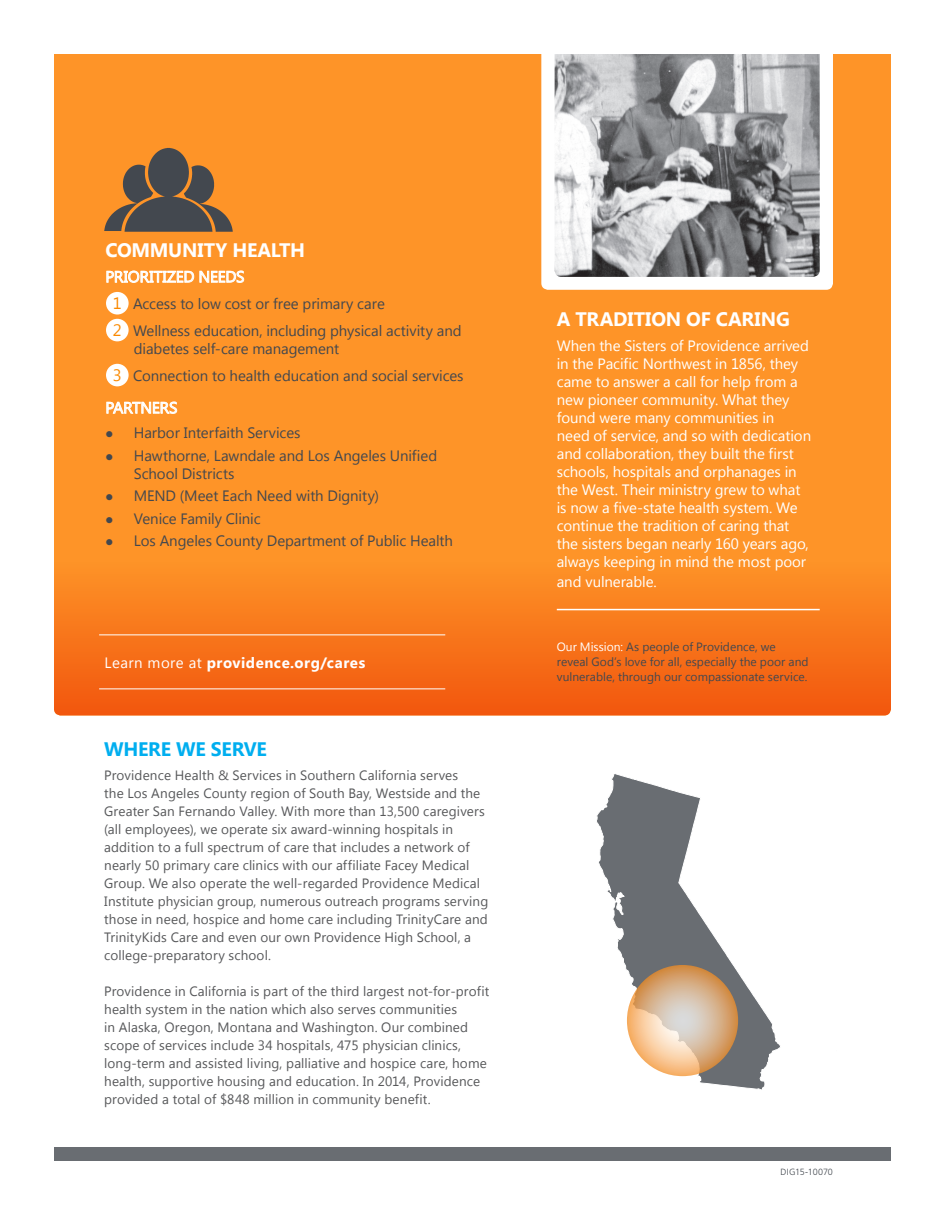
<style>
.page{position:relative;width:945px;height:1215px;background:#fff}
.page>*{position:absolute;margin:0;border:0;box-sizing:border-box;transform-origin:0 0}
.t1{font:700 19.5px "Microsoft New Tai Lue";letter-spacing:-.015em;color:#fff}
.t2{font:700 19.5px "Microsoft New Tai Lue";letter-spacing:-.015em;color:#00aeef}
.t3{font:16.5px "Microsoft New Tai Lue";color:#fa8900}
.t4{font:15.75px "Microsoft New Tai Lue";letter-spacing:-.015em;color:#fff}
.t5{font:15px/18px "Microsoft New Tai Lue";letter-spacing:-.005em;color:#fff}
.t6{font:15px/18px "Microsoft New Tai Lue";letter-spacing:-.005em;color:#43484f}
.t7{font:700 15px "Microsoft New Tai Lue";letter-spacing:.035em;color:#fff}
.t8{font:13.5px/18px "Microsoft New Tai Lue";letter-spacing:.01em;color:#57585a}
.Callout{font:12px/14.7px "Microsoft New Tai Lue";letter-spacing:.005em;color:#43484f}
.Callout-2{font:300 9px "Frutiger LT Std";letter-spacing:-.005em;color:#43484f}
.s1{font-weight:400}
.s2{color:#fff}
</style>
<div class="page">
<div style="left:54px;top:54px;width:837px;height:508px;background:#fe9428"></div>
<div style="left:54px;top:562px;width:837px;height:154px;background:linear-gradient(to bottom,#fd9428,#f2560e)"></div>
<hr style="left:99px;top:634px;width:346px;height:1px;background:#fff">
<svg style="left:541px;top:54px;width:292px;height:236px"></svg>
<div style="left:54px;top:1148px;width:837px;height:13px;background:#696d72"></div>
<img style="left:555px;top:54px;width:265px;height:223px">
<hr style="left:557px;top:609px;width:263px;height:1px;background:#fff">
<hr style="left:99px;top:688px;width:346px;height:1px;background:#fff">
<img style="left:105px;top:137px;width:127px;height:116px">
<svg style="left:107px;top:271px;width:87px;height:12px"></svg>
<svg style="left:200px;top:271px;width:44px;height:12px"></svg>
<div style="left:106px;top:292px;width:23px;height:23px;background:#fff;border-radius:50%"></div>
<div style="left:106px;top:319px;width:23px;height:22px;background:#fff;border-radius:50%"></div>
<div style="left:106px;top:364px;width:23px;height:22px;background:#fff;border-radius:50%"></div>
<svg style="left:107px;top:402px;width:70px;height:12px"></svg>
<svg style="left:597px;top:774px;width:183px;height:316px"></svg>
<svg style="left:627px;top:965px;width:111px;height:111px;background:#e0b78e"></svg>
<p class="t1" style="left:105px;top:239px;width:201px">COMMUNITY HEALTH</p>
<p class="t4" style="left:105px;top:268px;width:141px">PRIORITIZED NEEDS</p>
<p class="t3" style="left:113px;top:294px;width:10px">1</p>
<p class="t6" style="left:133px;top:296px;width:253px">Access to low cost or free primary care</p>
<p class="t3" style="left:113px;top:321px;width:10px">2</p>
<p class="t6" style="left:133px;top:323px;width:330px">Wellness education, including physical activity and diabetes self-care management</p>
<p class="t3" style="left:113px;top:366px;width:10px">3</p>
<p class="t6" style="left:133px;top:368px;width:332px">Connection to health education and social services</p>
<p class="t4" style="left:105px;top:399px;width:74px">PARTNERS</p>
<p class="t6" style="left:105px;top:425px;width:197px">● Harbor Interfaith Services</p>
<p class="t6" style="left:134px;top:448px;width:305px;text-indent:-28px">● Hawthorne, Lawndale and Los Angeles Unified<br>School Districts</p>
<p class="t6" style="left:105px;top:488px;width:275px">● MEND (Meet Each Need with Dignity)</p>
<p class="t6" style="left:105px;top:511px;width:157px">● Venice Family Clinic</p>
<p class="t6" style="left:105px;top:533px;width:349px">● Los Angeles County Department of Public Health</p>
<p class="t7" style="left:105px;top:654px;width:262px"><span class="s1">Learn more at</span> providence.org/cares</p>
<p class="t2" style="left:104px;top:737px;width:164px">WHERE WE SERVE</p>
<p class="t8" style="left:104px;top:768px;width:386px">Providence Health &amp; Services in Southern California serves<br>the Los Angeles County region of South Bay, Westside and the Greater San Fernando Valley. With more than 13,500 caregivers (all employees), we operate six award-winning hospitals in addition to a full spectrum of care that includes a network of nearly 50 primary care clinics with our affiliate Facey Medical Group. We also operate the well-regarded Providence Medical Institute physician group, numerous outreach programs serving those in need, hospice and home care including TrinityCare and TrinityKids Care and even our own Providence High School, a college-preparatory school.</p>
<p class="t8" style="left:104px;top:984px;width:387px">Providence in California is part of the third largest not-for-profit health system in the nation which also serves communities<br>in Alaska, Oregon, Montana and Washington. Our combined scope of services include 34 hospitals, 475 physician clinics, long-term and assisted living, palliative and hospice care, home health, supportive housing and education. In 2014, Providence provided a total of $848 million in community benefit.</p>
<p class="t1" style="left:557px;top:308px;width:235px">A TRADITION OF CARING</p>
<p class="t5" style="left:557px;top:338px;width:256px">When the Sisters of Providence arrived in the Pacific Northwest in 1856, they came to answer a call for help from a new pioneer community. What they found were many communities in need of service, and so with dedication and collaboration, they built the first schools, hospitals and orphanages in the West. Their ministry grew to what is now a five-state health system. We continue the tradition of caring that the sisters began nearly 160 years ago, always keeping in mind the most poor</p>
<p class="t5" style="left:557px;top:574px;width:101px">and vulnerable.</p>
<p class="Callout" style="left:557px;top:641px;width:253px"><span class="s2">Our Mission:</span> As people of Providence, we reveal God’s love for all, especially the poor and vulnerable, through our compassionate service.</p>
<p class="Callout-2" style="left:781px;top:1167px;width:54px">DIG15-10070</p>
</div>
